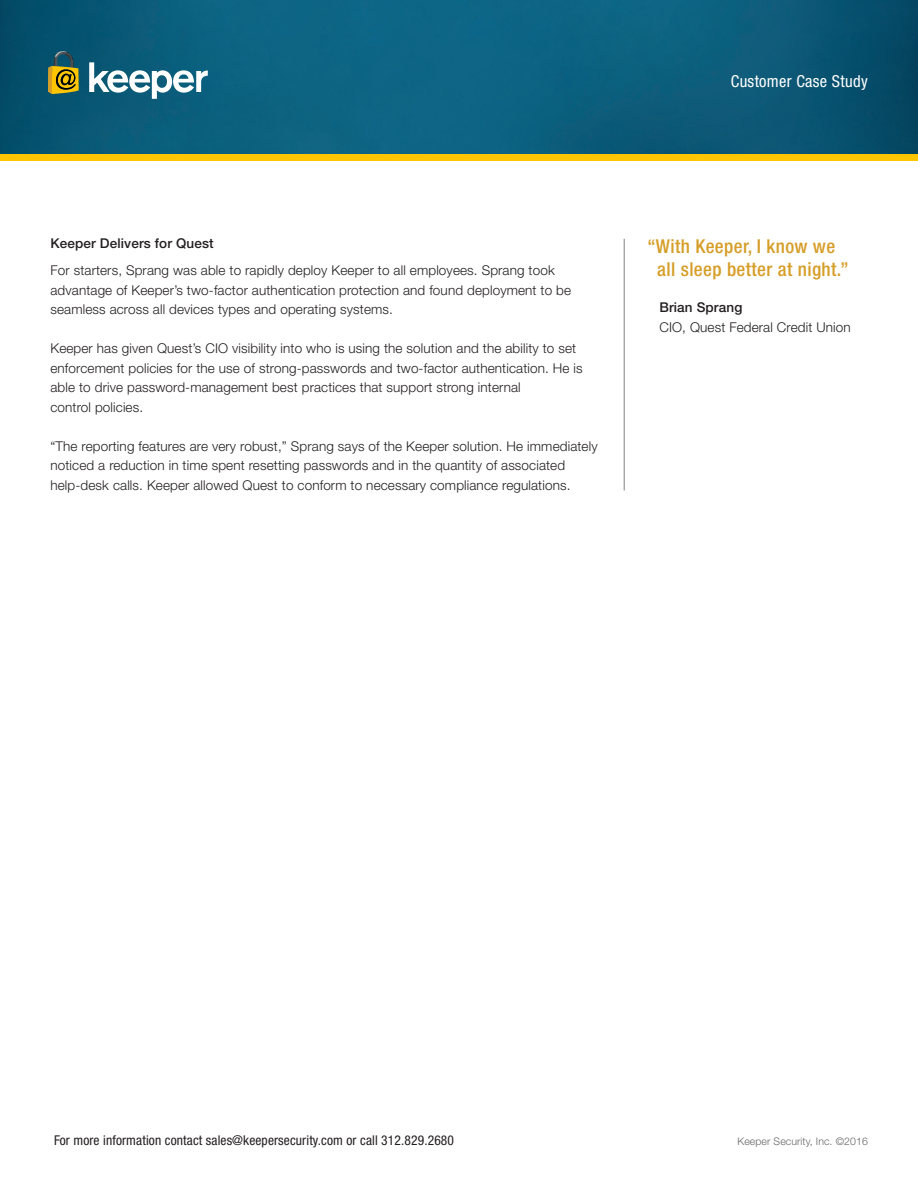
<style>
.page{position:relative;width:918px;height:1188px;background:#fff}
.page>*{position:absolute;margin:0;border:0;box-sizing:border-box;transform-origin:0 0}
.t1{font:500 condensed 19.2px/22.6px "Helvetica Neue LT Std";letter-spacing:.02em;color:#d69e28}
.t2{font:condensed 16.5px "Helvetica Neue LT Std";letter-spacing:.02em;color:#fff}
.t3{font:300 13.5px/19.5px "Helvetica Neue LT Std";letter-spacing:.01em;color:#231f20}
.t4{font:condensed 13.5px "Helvetica Neue LT Std";letter-spacing:.01em;color:#231f20}
.t5{font:500 13.5px "Helvetica Neue LT Std";letter-spacing:.01em;color:#231f20}
.t6{font:300 10.5px "Helvetica Neue LT Std";letter-spacing:.01em;color:#666}
</style>
<div class="page">
<img style="left:0;top:0;width:918px;height:155px">
<div style="left:0;top:155px;width:918px;height:6px;background:#ffc500"></div>
<hr style="left:624px;top:239px;width:1px;height:252px;background:#57585a">
<svg style="left:89px;top:62px;width:119px;height:37px"></svg>
<svg style="left:48px;top:49px;width:31px;height:45px"></svg>
<p class="t2" style="left:731px;top:72px;width:139px">Customer Case Study</p>
<p class="t5" style="left:50px;top:236px;width:165px">Keeper Delivers for Quest</p>
<p class="t3" style="left:50px;top:261px;width:522px">For starters, Sprang was able to rapidly deploy Keeper to all employees. Sprang took advantage of Keeper’s two-factor authentication protection and found deployment to be seamless across all devices types and operating systems.</p>
<p class="t3" style="left:50px;top:339px;width:534px">Keeper has given Quest’s CIO visibility into who is using the solution and the ability to set enforcement policies for the use of strong-passwords and two-factor authentication. He is able to drive password-management best practices that support strong internal<br>control policies.</p>
<p class="t3" style="left:50px;top:436px;width:549px">“The reporting features are very robust,” Sprang says of the Keeper solution. He immediately noticed a reduction in time spent resetting passwords and in the quantity of associated help-desk calls. Keeper allowed Quest to conform to necessary compliance regulations.</p>
<p class="t1" style="left:657px;top:235px;width:193px;text-indent:-10px">“With Keeper, I know we all sleep better at night.”</p>
<p class="t5" style="left:659px;top:299px;width:85px">Brian Sprang</p>
<p class="t3" style="left:659px;top:317px;width:193px">CIO, Quest Federal Credit Union</p>
<p class="t4" style="left:54px;top:1132px;width:402px">For more information contact sales@keepersecurity.com or call 312.829.2680</p>
<p class="t6" style="left:737px;top:1134px;width:132px">Keeper Security, Inc. ©2016</p>
</div>
